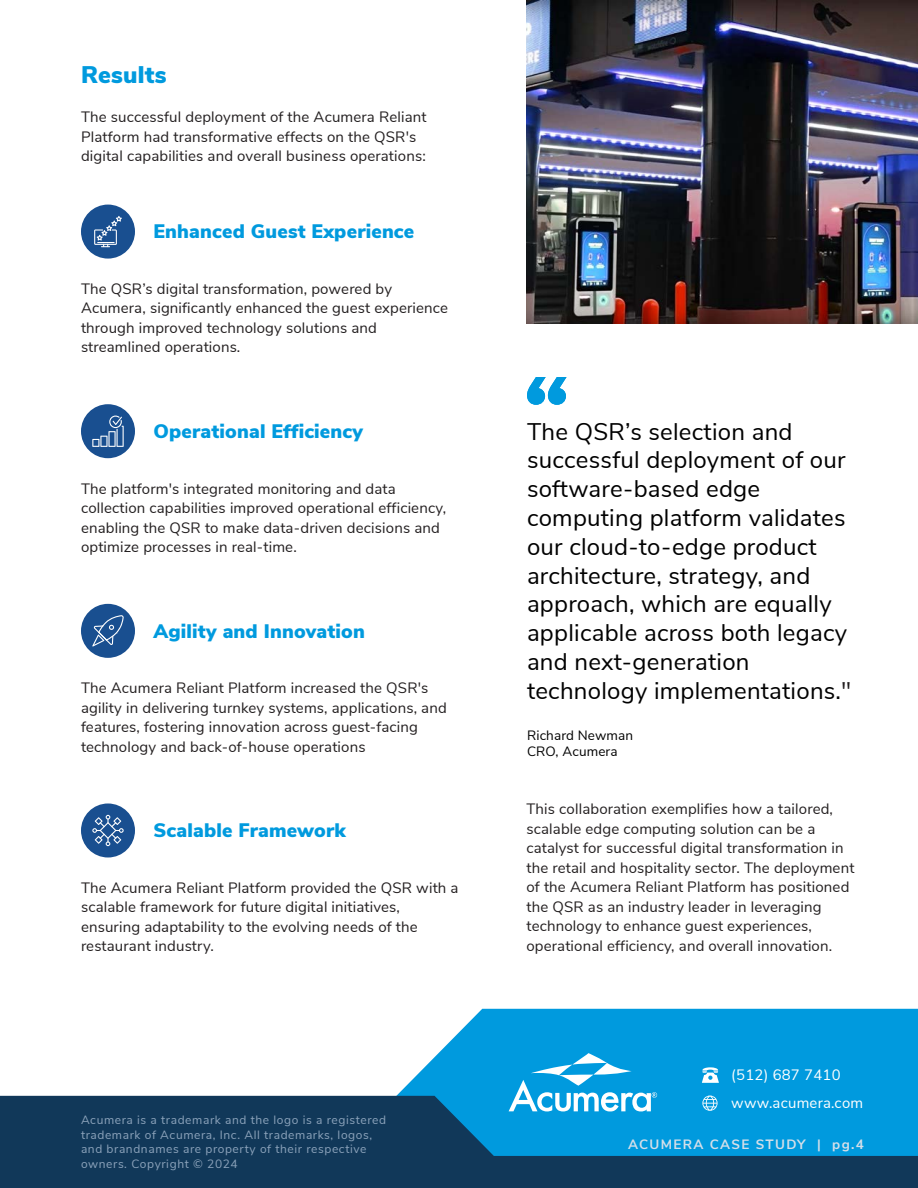
<style>
.page{position:relative;width:918px;height:1188px;background:#fff}
.page>*{position:absolute;margin:0;border:0;box-sizing:border-box;transform-origin:0 0}
.t1{font:24px/28.8px "Nunito Sans";letter-spacing:.01em;color:#000}
.t2{font:900 24px "Nunito Sans";letter-spacing:.01em;color:#009ade}
.t3{font:900 19.5px "Nunito Sans";letter-spacing:.01em;color:#009ade}
.t4{font:15px/19.5px "Nunito Sans";letter-spacing:.01em;color:#231f20}
.t5{font:15px "Nunito Sans";letter-spacing:.015em;color:#fff}
.t6{font:13.5px/16.2px "Nunito Sans";letter-spacing:.01em;color:#000}
.t7{font:700 13.5px "Nunito Sans";letter-spacing:.1em;color:#d5dfe9}
.t8{font:12px/14.4px "Nunito Sans";letter-spacing:.05em;color:#8ca3bb}
.s1{color:#231f20}
</style>
<div class="page">
<svg style="left:305px;top:1009px;width:613px;height:87px;fill:#009ade"></svg>
<svg style="left:0;top:1096px;width:918px;height:92px;background:#0b5581"></svg>
<svg style="left:702px;top:1096px;width:16px;height:15px"></svg>
<svg style="left:702px;top:1067px;width:17px;height:16px"></svg>
<svg style="left:527px;top:377px;width:40px;height:28px"></svg>
<svg style="left:509px;top:1053px;width:148px;height:58px"></svg>
<div style="left:81px;top:205px;width:54px;height:54px;background:#194f90;border-radius:50%"></div>
<svg style="left:94px;top:216px;width:28px;height:31px"></svg>
<div style="left:81px;top:404px;width:54px;height:54px;background:#194f90;border-radius:50%"></div>
<svg style="left:92px;top:416px;width:32px;height:31px"></svg>
<div style="left:81px;top:604px;width:54px;height:54px;background:#194f90;border-radius:50%"></div>
<svg style="left:92px;top:615px;width:32px;height:32px"></svg>
<div style="left:81px;top:803px;width:54px;height:54px;background:#194f90;border-radius:50%"></div>
<svg style="left:92px;top:815px;width:32px;height:31px"></svg>
<img style="left:526px;top:0;width:392px;height:324px">
<h1 class="t2" style="left:81px;top:57px;width:87px">Results</h1>
<p class="t4" style="left:81px;top:107px;width:347px">The successful deployment of the Acumera Reliant<br>Platform had transformative effects on the QSR's digital capabilities and overall business operations:</p>
<h2 class="t3" style="left:153px;top:217px;width:263px">Enhanced Guest Experience</h2>
<p class="t4" style="left:81px;top:278px;width:369px">The QSR’s digital transformation, powered by Acumera, significantly enhanced the guest experience through improved technology solutions and streamlined operations.</p>
<h2 class="t3" style="left:153px;top:417px;width:211px">Operational Efficiency</h2>
<p class="t4" style="left:81px;top:478px;width:367px">The platform's integrated monitoring and data collection capabilities improved operational efficiency, enabling the QSR to make data-driven decisions and optimize processes in real-time.</p>
<h2 class="t3" style="left:153px;top:617px;width:213px">Agility and Innovation</h2>
<p class="t4" style="left:81px;top:677px;width:367px">The Acumera Reliant Platform increased the QSR's agility in delivering turnkey systems, applications, and features, fostering innovation across guest-facing technology and back-of-house operations</p>
<h2 class="t3" style="left:153px;top:816px;width:194px">Scalable Framework</h2>
<p class="t4" style="left:81px;top:877px;width:379px">The Acumera Reliant Platform provided the QSR with a scalable framework for future digital initiatives, ensuring adaptability to the evolving needs of the restaurant industry.</p>
<p class="t8" style="left:81px;top:1112px;width:307px">Acumera is a trademark and the logo is a registered trademark of Acumera, Inc. All trademarks, logos, and brandnames are property of their respective owners. Copyright © 2024</p>
<p class="t1" style="left:527px;top:415px;width:326px">The QSR’s selection and successful deployment of our software-based edge computing platform validates our cloud-to-edge product architecture, strategy, and approach, which are equally applicable across both legacy and next-generation technology implementations.<span class="s1">"</span></p>
<p class="t6" style="left:527px;top:727px;width:108px">Richard Newman<br>CRO, Acumera</p>
<p class="t4" style="left:526px;top:798px;width:329px">This collaboration exemplifies how a tailored, scalable edge computing solution can be a catalyst for successful digital transformation in the retail and hospitality sector. The deployment of the Acumera Reliant Platform has positioned the QSR as an industry leader in leveraging technology to enhance guest experiences, operational efficiency, and overall innovation.</p>
<p class="t5" style="left:731px;top:1064px;width:111px">(512) 687 7410</p>
<p class="t5" style="left:731px;top:1091px;width:133px">www.acumera.com</p>
<p class="t7" style="left:628px;top:1135px;width:237px">ACUMERA CASE STUDY | pg.4</p>
</div>
